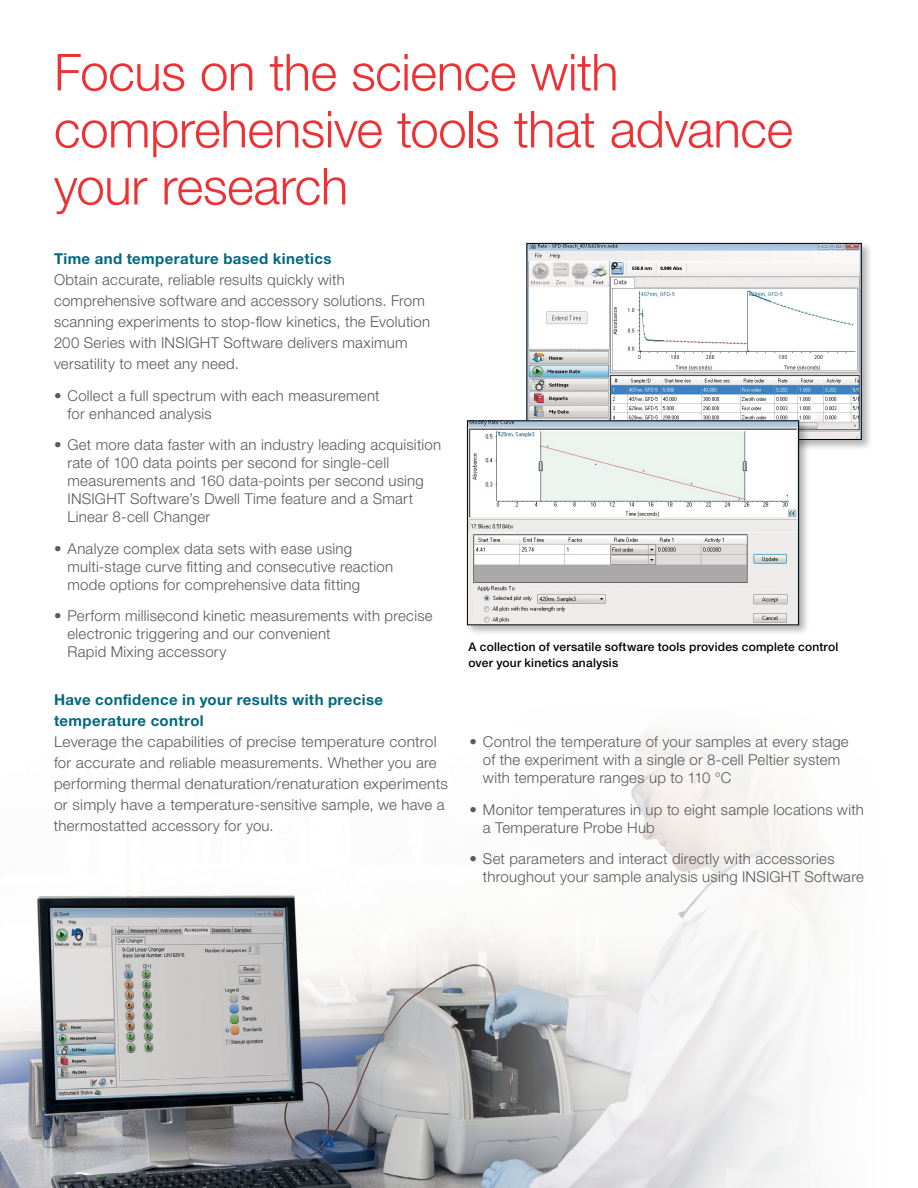
<style>
.page{position:relative;width:918px;height:1188px;background:#fff}
.page>*{position:absolute;margin:0;border:0;box-sizing:border-box;transform-origin:0 0}
.t1{font:300 51px/57px "Helvetica Neue LTW1 G";letter-spacing:-.01em;color:#ee3134}
.t2{font:300 15px/18px "Helvetica Neue LTW1 G";letter-spacing:.015em;color:#58595b}
.t3{font:300 15px/21px "Helvetica Neue LTW1 G";letter-spacing:.015em;color:#58595b;scale:1.04 1}
.t4{font:700 15px/21px "Helvetica Neue LTW1 G";letter-spacing:.025em;color:#006880}
.t5{font:500 12px/15.8px "Helvetica Neue LTW1 G";letter-spacing:.015em;color:#000}
</style>
<div class="page">
<img style="left:0;top:732px;width:817px;height:456px">
<div style="left:525px;top:241px;width:348px;height:210px;background:#000;opacity:.3"></div>
<img style="left:529px;top:245px;width:331px;height:193px">
<div style="left:527px;top:243px;width:335px;height:197px;border:1px solid #000"></div>
<div style="left:465px;top:418px;width:345px;height:218px;background:#000;opacity:.3"></div>
<img style="left:469px;top:422px;width:328px;height:201px">
<div style="left:467px;top:420px;width:332px;height:205px;border:1px solid #000"></div>
<h1 class="t1" style="left:54px;top:44px;width:741px">Focus on the science with comprehensive tools that advance your research</h1>
<p class="t4" style="left:54px;top:248px;width:279px">Time and temperature based kinetics</p>
<p class="t2" style="left:54px;top:269px;width:378px;line-height:21px">Obtain accurate, reliable results quickly with comprehensive software and accessory solutions. From scanning experiments to stop-flow kinetics, the Evolution 200 Series with INSIGHT Software delivers maximum versatility to meet any need.</p>
<p class="t2" style="left:68px;top:386px;width:314px;text-indent:-14px">• Collect a full spectrum with each measurement for enhanced analysis</p>
<p class="t2" style="left:68px;top:436px;width:375px;text-indent:-14px">• Get more data faster with an industry leading acquisition rate of 100 data points per second for single-cell measurements and 160 data-points per second using INSIGHT Software’s Dwell Time feature and a Smart Linear 8-cell Changer</p>
<p class="t2" style="left:68px;top:539px;width:327px;text-indent:-14px">• Analyze complex data sets with ease using multi-stage curve fitting and consecutive reaction mode options for comprehensive data fitting</p>
<p class="t2" style="left:68px;top:607px;width:367px;text-indent:-14px">• Perform millisecond kinetic measurements with precise electronic triggering and our convenient<br>Rapid Mixing accessory</p>
<p class="t5" style="left:469px;top:639px;width:371px">A collection of versatile software tools provides complete control over your kinetics analysis</p>
<p class="t4" style="left:54px;top:689px;width:331px">Have confidence in your results with precise temperature control</p>
<p class="t3" style="left:54px;top:731px;width:380px">Leverage the capabilities of precise temperature control for accurate and reliable measurements. Whether you are performing thermal denaturation/renaturation experiments or simply have a temperature-sensitive sample, we have a thermostatted accessory for you.</p>
<p class="t2" style="left:483px;top:733px;width:367px;text-indent:-13px">• Control the temperature of your samples at every stage of the experiment with a single or 8-cell Peltier system with temperature ranges up to 110 °C</p>
<p class="t2" style="left:483px;top:800px;width:383px;text-indent:-14px">• Monitor temperatures in up to eight sample locations with a Temperature Probe Hub</p>
<p class="t2" style="left:483px;top:850px;width:383px;text-indent:-14px">• Set parameters and interact directly with accessories throughout your sample analysis using INSIGHT Software</p>
<p class="t2" style="left:54px;top:1132px;width:10px">6</p>
</div>
